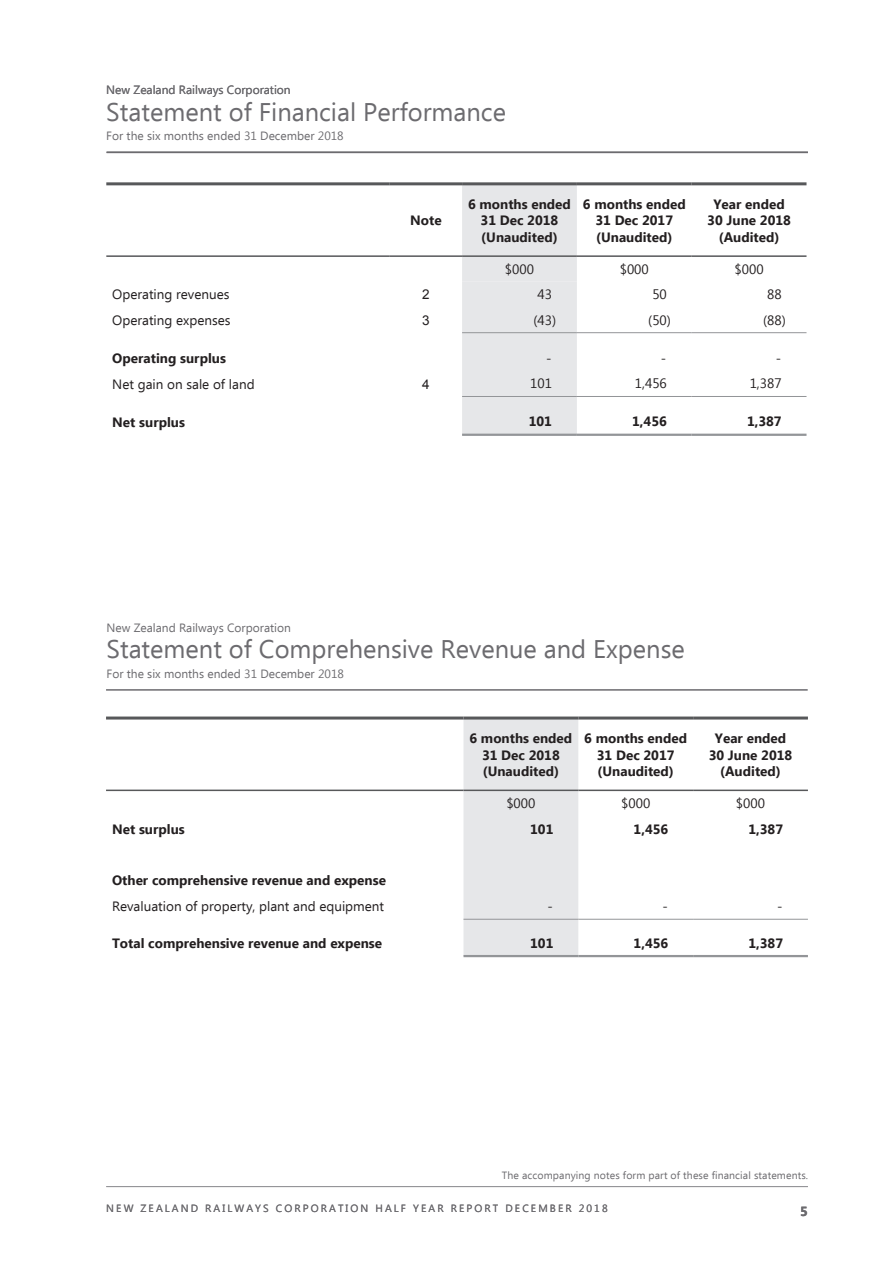
<style>
.page{position:relative;width:893px;height:1263px;background:#fff}
.page>*{position:absolute;margin:0;border:0;box-sizing:border-box;transform-origin:0 0}
.t1{font:25.5px "Ebrima";color:#6c6b6f}
.t2{font:700 13.5px/16.2px "Ebrima";color:#231f20;text-align:center}
.t3{font:13.5px "Ebrima";color:#231f20}
.t4{font:13.5px "Arial";color:#231f20}
.t5{font:700 13.2px "Ebrima";color:#6c6b6f}
.t6{font:12px "Ebrima";color:#6c6b6f}
.t7{font:10.5px "Ebrima";letter-spacing:.01em;color:#6c6b6f}
.t8{font:10.5px "Ebrima";letter-spacing:.2em;color:#6c6b6f}
</style>
<div class="page">
<hr style="left:106px;top:1186px;width:702px;height:1px;background:#959599">
<hr style="left:107px;top:152px;width:701px;height:1px;background:#6c6b6f">
<hr style="left:106px;top:689px;width:702px;height:2px;background:#6c6b6f">
<div style="left:462px;top:185px;width:115px;height:249px;background:#e6e7e9"></div>
<hr style="left:106px;top:182px;width:284px;height:3px;background:#57585a">
<hr style="left:390px;top:182px;width:72px;height:3px;background:#57585a">
<hr style="left:462px;top:182px;width:115px;height:3px;background:#57585a">
<hr style="left:577px;top:182px;width:115px;height:3px;background:#57585a">
<hr style="left:692px;top:182px;width:114px;height:3px;background:#57585a">
<hr style="left:106px;top:255px;width:284px;height:2px;background:#57585a">
<hr style="left:390px;top:255px;width:72px;height:2px;background:#57585a">
<hr style="left:462px;top:255px;width:115px;height:2px;background:#57585a">
<hr style="left:577px;top:255px;width:115px;height:2px;background:#57585a">
<hr style="left:692px;top:255px;width:114px;height:2px;background:#57585a">
<hr style="left:462px;top:332px;width:115px;height:1px;background:#939598">
<hr style="left:577px;top:332px;width:115px;height:1px;background:#939598">
<hr style="left:692px;top:332px;width:114px;height:1px;background:#939598">
<hr style="left:462px;top:396px;width:115px;height:1px;background:#939598">
<hr style="left:577px;top:396px;width:115px;height:1px;background:#939598">
<hr style="left:692px;top:396px;width:114px;height:1px;background:#939598">
<hr style="left:462px;top:434px;width:115px;height:2px;background:#939598">
<hr style="left:577px;top:434px;width:115px;height:2px;background:#939598">
<hr style="left:692px;top:434px;width:114px;height:2px;background:#939598">
<div style="left:463px;top:719px;width:115px;height:236px;background:#e6e7e9"></div>
<hr style="left:106px;top:716px;width:357px;height:3px;background:#57585a">
<hr style="left:463px;top:716px;width:115px;height:3px;background:#57585a">
<hr style="left:578px;top:716px;width:115px;height:3px;background:#57585a">
<hr style="left:693px;top:716px;width:115px;height:3px;background:#57585a">
<hr style="left:106px;top:789px;width:357px;height:2px;background:#57585a">
<hr style="left:463px;top:789px;width:115px;height:2px;background:#57585a">
<hr style="left:578px;top:789px;width:115px;height:2px;background:#57585a">
<hr style="left:693px;top:789px;width:115px;height:2px;background:#57585a">
<hr style="left:463px;top:955px;width:115px;height:2px;background:#939598">
<hr style="left:578px;top:955px;width:115px;height:2px;background:#939598">
<hr style="left:693px;top:955px;width:115px;height:2px;background:#939598">
<hr style="left:463px;top:919px;width:115px;height:1px;background:#939598">
<hr style="left:578px;top:919px;width:115px;height:1px;background:#939598">
<hr style="left:693px;top:919px;width:115px;height:1px;background:#939598">
<p class="t6" style="left:106px;top:81px;width:186px">New Zealand Railways Corporation</p>
<h1 class="t1" style="left:106px;top:94px;width:401px">Statement of Financial Performance</h1>
<p class="t6" style="left:106px;top:128px;width:239px">For the six months ended 31 December 2018</p>
<p class="t2" style="left:410px;top:213px;width:33px">Note</p>
<p class="t2" style="left:468px;top:197px;width:104px">6 months ended<br>31 Dec 2018 (Unaudited)</p>
<p class="t2" style="left:583px;top:197px;width:104px">6 months ended<br>31 Dec 2017 (Unaudited)</p>
<p class="t2" style="left:707px;top:197px;width:85px">Year ended<br>30 June 2018 (Audited)</p>
<p class="t3" style="left:505px;top:259px;width:31px">$000</p>
<p class="t3" style="left:620px;top:259px;width:31px">$000</p>
<p class="t3" style="left:735px;top:259px;width:31px">$000</p>
<p class="t3" style="left:112px;top:285px;width:119px">Operating revenues</p>
<p class="t4" style="left:422px;top:286px;width:9px">2</p>
<p class="t3" style="left:537px;top:285px;width:16px">43</p>
<p class="t3" style="left:652px;top:285px;width:16px">50</p>
<p class="t3" style="left:767px;top:285px;width:16px">88</p>
<p class="t3" style="left:112px;top:310px;width:120px">Operating expenses</p>
<p class="t4" style="left:422px;top:311px;width:9px">3</p>
<p class="t3" style="left:533px;top:310px;width:24px">(43)</p>
<p class="t3" style="left:648px;top:310px;width:24px">(50)</p>
<p class="t3" style="left:763px;top:310px;width:24px">(88)</p>
<p class="t2" style="left:112px;top:351px;width:115px">Operating surplus</p>
<p class="t3" style="left:546px;top:349px;width:7px">-</p>
<p class="t3" style="left:661px;top:349px;width:7px">-</p>
<p class="t3" style="left:776px;top:349px;width:7px">-</p>
<p class="t3" style="left:112px;top:374px;width:144px">Net gain on sale of land</p>
<p class="t4" style="left:422px;top:375px;width:9px">4</p>
<p class="t3" style="left:530px;top:374px;width:23px">101</p>
<p class="t3" style="left:635px;top:374px;width:34px">1,456</p>
<p class="t3" style="left:750px;top:374px;width:34px">1,387</p>
<p class="t2" style="left:112px;top:415px;width:74px">Net surplus</p>
<p class="t2" style="left:529px;top:414px;width:25px">101</p>
<p class="t2" style="left:632px;top:414px;width:36px">1,456</p>
<p class="t2" style="left:747px;top:414px;width:36px">1,387</p>
<p class="t6" style="left:106px;top:619px;width:186px">New Zealand Railways Corporation</p>
<h1 class="t1" style="left:106px;top:631px;width:580px">Statement of Comprehensive Revenue and Expense</h1>
<p class="t6" style="left:106px;top:665px;width:239px">For the six months ended 31 December 2018</p>
<p class="t2" style="left:469px;top:731px;width:104px">6 months ended<br>31 Dec 2018 (Unaudited)</p>
<p class="t2" style="left:584px;top:731px;width:104px">6 months ended<br>31 Dec 2017 (Unaudited)</p>
<p class="t2" style="left:709px;top:731px;width:85px">Year ended<br>30 June 2018 (Audited)</p>
<p class="t3" style="left:506px;top:794px;width:31px">$000</p>
<p class="t3" style="left:621px;top:794px;width:31px">$000</p>
<p class="t3" style="left:736px;top:794px;width:31px">$000</p>
<p class="t2" style="left:112px;top:821px;width:74px">Net surplus</p>
<p class="t2" style="left:530px;top:821px;width:25px">101</p>
<p class="t2" style="left:634px;top:821px;width:36px">1,456</p>
<p class="t2" style="left:748px;top:821px;width:36px">1,387</p>
<p class="t2" style="left:112px;top:872px;width:275px">Other comprehensive revenue and expense</p>
<p class="t3" style="left:112px;top:896px;width:274px">Revaluation of property, plant and equipment</p>
<p class="t3" style="left:547px;top:896px;width:7px">-</p>
<p class="t3" style="left:662px;top:896px;width:7px">-</p>
<p class="t3" style="left:777px;top:896px;width:7px">-</p>
<p class="t2" style="left:112px;top:936px;width:272px">Total comprehensive revenue and expense</p>
<p class="t2" style="left:530px;top:935px;width:25px">101</p>
<p class="t2" style="left:634px;top:935px;width:36px">1,456</p>
<p class="t2" style="left:748px;top:935px;width:36px">1,387</p>
<p class="t7" style="left:502px;top:1167px;width:308px">The accompanying notes form part of these financial statements.</p>
<p class="t8" style="left:106px;top:1200px;width:503px">NEW ZEALAND RAILWAYS CORPORATION HALF YEAR REPORT DECEMBER 2018</p>
<p class="t5" style="left:800px;top:1201px;width:9px">5</p>
</div>
